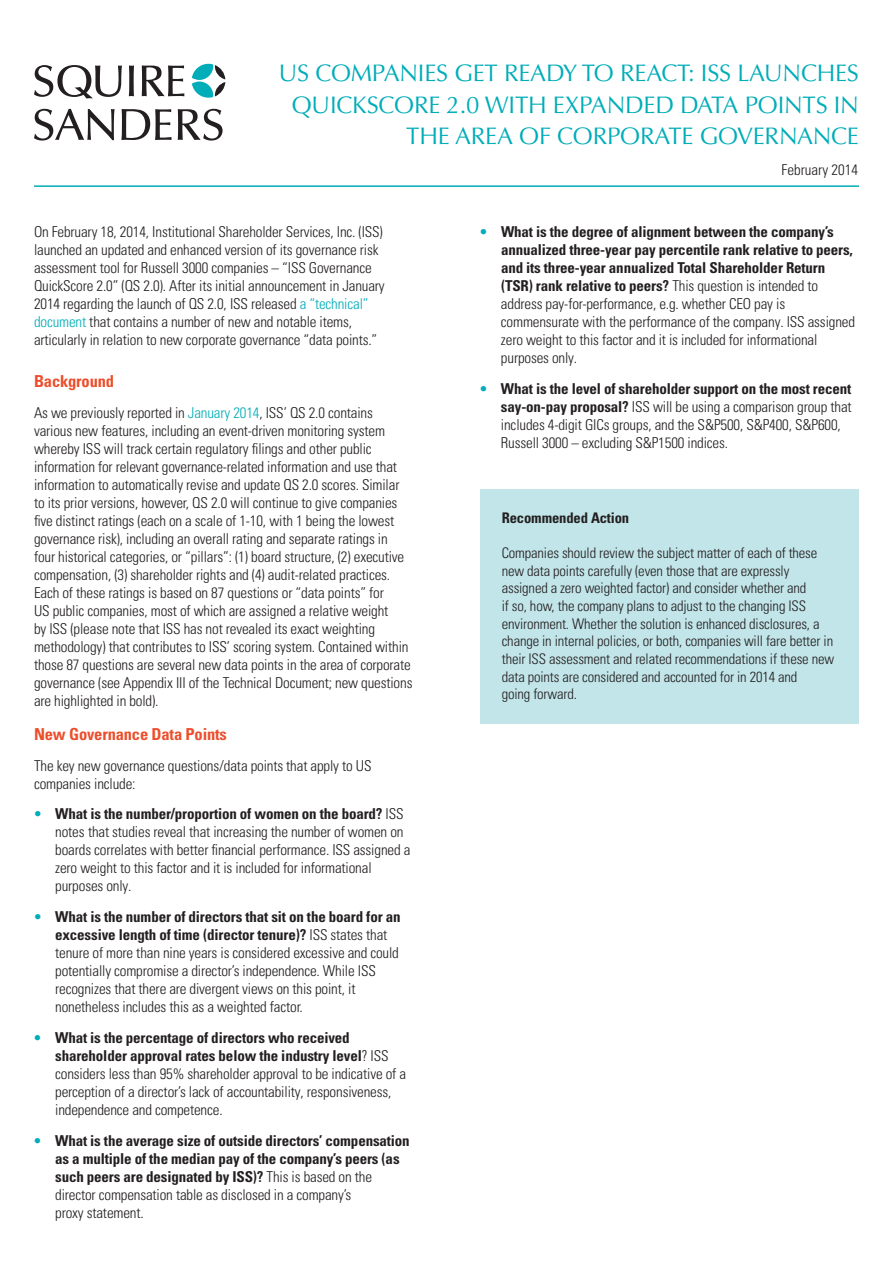
<style>
.page{position:relative;width:893px;height:1263px;background:#fff}
.page>*{position:absolute;margin:0;border:0;box-sizing:border-box;transform-origin:0 0}
.t1{font:24px/31.5px "Optima LT Pro";letter-spacing:-.01em;color:#00adb8;text-align:right}
.t2{font:16.5px "Univers LTCYR 67 Bold Cond";letter-spacing:-.01em;color:#ec4e2b}
.t3{font:15px/18px "Univers LTCYR 47 Light Cond";letter-spacing:-.01em;color:#231f20}
.t4{font:15px/18px "Univers LTCYR 67 Bold Cond";letter-spacing:-.01em;color:#231f20}
.t5{font:14.7px/17.5px "Univers LTCYR 47 Light Cond";letter-spacing:-.01em;color:#231f20}
.t6{font:14.7px "Univers LTCYR 67 Bold Cond";letter-spacing:-.01em;color:#231f20}
.s1{color:#00adb8}
.s2{font-family:"Univers LTCYR 47 Light Cond";color:#00adb8}
.s3{font-family:"Univers LTCYR 47 Light Cond"}
.s4{font-family:"Univers LTCYR 67 Bold Cond"}
</style>
<div class="page">
<hr style="left:34px;top:185px;width:825px;height:2px;background:#00adb8">
<svg style="left:34px;top:109px;width:189px;height:32px"></svg>
<svg style="left:142px;top:65px;width:42px;height:31px"></svg>
<svg style="left:129px;top:65px;width:5px;height:31px"></svg>
<svg style="left:34px;top:65px;width:88px;height:33px"></svg>
<svg style="left:192px;top:64px;width:33px;height:34px"></svg>
<div style="left:480px;top:490px;width:379px;height:234px;background:#c2e5e9"></div>
<h1 class="t1" style="left:279px;top:58px;width:582px">US COMPANIES GET READY TO REACT: ISS LAUNCHES<br>QUICKSCORE 2.0 WITH EXPANDED DATA POINTS IN<br>THE AREA OF CORPORATE GOVERNANCE</h1>
<p class="t3" style="left:782px;top:160px;width:78px">February 2014</p>
<p class="t3" style="left:34px;top:222px;width:352px">On February 18, 2014, Institutional Shareholder Services, Inc. (ISS) launched an updated and enhanced version of its governance risk assessment tool for Russell 3000 companies – “ISS Governance QuickScore 2.0” (QS 2.0). After its initial announcement in January 2014 regarding the launch of QS 2.0, ISS released <span class="s1">a “technical” document</span> that contains a number of new and notable items, articularly in relation to new corporate governance “data points.”</p>
<p class="t2" style="left:34px;top:371px;width:82px">Background</p>
<p class="t3" style="left:34px;top:403px;width:380px">As we previously reported in <span class="s1">January 2014</span>, ISS’ QS 2.0 contains various new features, including an event-driven monitoring system whereby ISS will track certain regulatory filings and other public information for relevant governance-related information and use that information to automatically revise and update QS 2.0 scores. Similar to its prior versions, however, QS 2.0 will continue to give companies five distinct ratings (each on a scale of 1-10, with 1 being the lowest governance risk), including an overall rating and separate ratings in four historical categories, or “pillars”: (1) board structure, (2) executive compensation, (3) shareholder rights and (4) audit-related practices.<br>Each of these ratings is based on 87 questions or “data points” for<br>US public companies, most of which are assigned a relative weight<br>by ISS (please note that ISS has not revealed its exact weighting methodology) that contributes to ISS’ scoring system. Contained within those 87 questions are several new data points in the area of corporate governance (see Appendix III of the Technical Document; new questions are highlighted in bold).</p>
<p class="t2" style="left:34px;top:724px;width:194px">New Governance Data Points</p>
<p class="t3" style="left:34px;top:756px;width:339px">The key new governance questions/data points that apply to US companies include:</p>
<p class="t4" style="left:34px;top:805px;width:371px"><span class="s2">•</span> What is the number/proportion of women on the board? <span class="s3">ISS</span></p>
<p class="t3" style="left:55px;top:822px;width:357px">notes that studies reveal that increasing the number of women on boards correlates with better financial performance. ISS assigned a zero weight to this factor and it is included for informational purposes only.</p>
<p class="t4" style="left:34px;top:908px;width:368px;text-align:center"><span class="s2">•</span> What is the number of directors that sit on the board for an excessive length of time (director tenure)? <span class="s3">ISS states that</span></p>
<p class="t3" style="left:55px;top:943px;width:345px">tenure of more than nine years is considered excessive and could potentially compromise a director’s independence. While ISS recognizes that there are divergent views on this point, it nonetheless includes this as a weighted factor.</p>
<p class="t4" style="left:55px;top:1028px;width:335px;text-indent:-21px"><span class="s2">•</span> What is the percentage of directors who received shareholder approval rates below the industry level<span class="s3">? ISS</span></p>
<p class="t3" style="left:55px;top:1064px;width:352px">considers less than 95% shareholder approval to be indicative of a perception of a director’s lack of accountability, responsiveness, independence and competence.</p>
<p class="t4" style="left:55px;top:1131px;width:356px;text-indent:-21px"><span class="s2">•</span> What is the average size of outside directors’ compensation as a multiple of the median pay of the company’s peers (as such peers are designated by ISS)? <span class="s3">This is based on the</span></p>
<p class="t3" style="left:55px;top:1185px;width:298px">director compensation table as disclosed in a company’s proxy statement.</p>
<p class="t4" style="left:501px;top:223px;width:353px;text-indent:-21px"><span class="s2">•</span> What is the degree of alignment between the company’s annualized three-year pay percentile rank relative to peers, and its three-year annualized Total Shareholder Return (TSR) rank relative to peers? <span class="s3">This question is intended to</span></p>
<p class="t3" style="left:501px;top:294px;width:356px">address pay-for-performance, e.g. whether CEO pay is commensurate with the performance of the company. ISS assigned zero weight to this factor and it is included for informational purposes only.</p>
<p class="t4" style="left:480px;top:380px;width:373px"><span class="s2">•</span> What is the level of shareholder support on the most recent</p>
<p class="t3" style="left:501px;top:397px;width:352px"><span class="s4">say-on-pay proposal?</span> ISS will be using a comparison group that includes 4-digit GICs groups, and the S&amp;P500, S&amp;P400, S&amp;P600,<br>Russell 3000 – excluding S&amp;P1500 indices.</p>
<p class="t6" style="left:502px;top:509px;width:129px">Recommended Action</p>
<p class="t5" style="left:502px;top:543px;width:334px">Companies should review the subject matter of each of these new data points carefully (even those that are expressly assigned a zero weighted factor) and consider whether and<br>if so, how, the company plans to adjust to the changing ISS environment. Whether the solution is enhanced disclosures, a change in internal policies, or both, companies will fare better in their ISS assessment and related recommendations if these new data points are considered and accounted for in 2014 and<br>going forward.</p>
</div>
